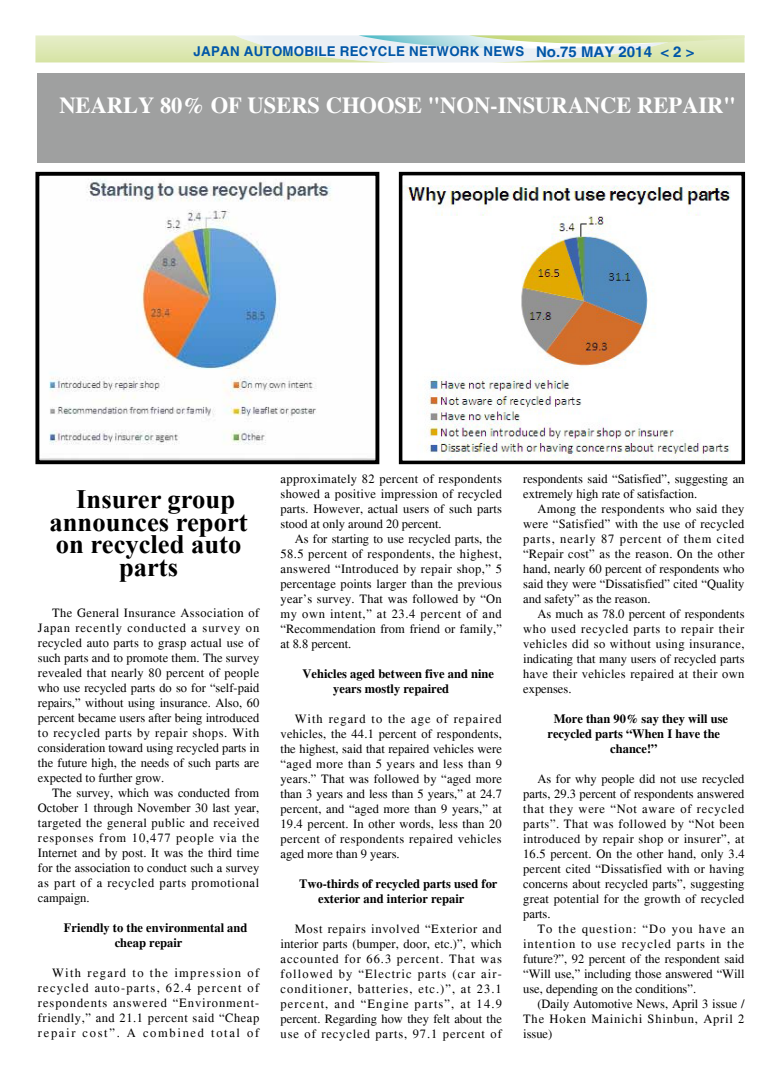
<style>
.page{position:relative;width:780px;height:1088px;background:#fff}
.page>*{position:absolute;margin:0;border:0;box-sizing:border-box;transform-origin:0 0}
.t1{font:700 26.62px/22.5px "Times New Roman";color:#000;text-align:center}
.t2{font:700 22.5px "Times";color:#fff}
.t3{font:700 13.5px "Helvetica";letter-spacing:.02em;color:#0056a7}
.t4{font:12.5px/15px "Times";color:#000;text-align:justify}
.t5{font:700 12.5px/15px "Times";color:#000}
.s1{font-size:14.75px}
</style>
<div class="page">
<div style="left:37px;top:73px;width:707px;height:90px;background:#9fa0a0"></div>
<svg style="left:35px;top:35px;width:709px;height:27px"></svg>
<img style="left:404px;top:185px;width:327px;height:274px">
<div style="left:399px;top:172px;width:346px;height:292px;border:4px solid #000"></div>
<img style="left:40px;top:179px;width:334px;height:280px">
<div style="left:35px;top:172px;width:344px;height:292px;border:4px solid #000"></div>
<p class="t3" style="left:193px;top:43px;width:502px">JAPAN AUTOMOBILE RECYCLE NETWORK NEWS <span class="s1">No.75 MAY 2014 &lt; 2 &gt;</span></p>
<h2 class="t2" style="left:59px;top:92px;width:33px">Near</h2>
<h2 class="t2" style="left:123px;top:92px;width:156px">ly 80% of users</h2>
<h2 class="t2" style="left:326px;top:92px;width:34px">choose</h2>
<h2 class="t2" style="left:427px;top:92px;width:30px">"non</h2>
<h2 class="t2" style="left:490px;top:92px;width:79px">-insuran</h2>
<h2 class="t2" style="left:600px;top:92px;width:53px">ce repair</h2>
<h2 class="t2" style="left:723px;top:92px;width:14px">"</h2>
<h1 class="t1" style="left:49px;top:488px;width:200px">Insurer group announces report on recycled auto parts</h1>
<p class="t4" style="left:38px;top:605px;width:223px;text-indent:14px">The General Insurance Association of Japan recently conducted a survey on recycled auto parts to grasp actual use of such parts and to promote them. The survey revealed that nearly 80 percent of people who use recycled parts do so for “self-paid repairs,” without using insurance. Also, 60 percent became users after being introduced to recycled parts by repair shops. With consideration toward using recycled parts in the future high, the needs of such parts are expected to further grow.</p>
<p class="t4" style="left:38px;top:785px;width:223px;text-indent:14px">The survey, which was conducted from October 1 through November 30 last year, targeted the general public and received responses from 10,477 people via the Internet and by post. It was the third time for the association to conduct such a survey as part of a recycled parts promotional campaign.</p>
<p class="t5" style="left:115px;top:920px;width:134px;text-indent:-51px">Friendly to the environmental and cheap repair</p>
<p class="t4" style="left:38px;top:965px;width:223px;text-indent:14px">With regard to the impression of recycled auto-parts, 62.4 percent of respondents answered “Environment&shy;friendly,” and 21.1 percent said “Cheap repair cost”. A combined total of</p>
<p class="t4" style="left:280px;top:471px;width:223px">approximately 82 percent of respondents showed a positive impression of recycled parts. However, actual users of such parts stood at only around 20 percent.</p>
<p class="t4" style="left:280px;top:531px;width:223px;text-indent:14px">As for starting to use recycled parts, the 58.5 percent of respondents, the highest, answered “Introduced by repair shop,” 5 percentage points larger than the previous year’s survey. That was followed by “On my own intent,” at 23.4 percent of and “Recommendation from friend or family,” at 8.8 percent.</p>
<p class="t5" style="left:333px;top:666px;width:162px;text-indent:-31px">Vehicles aged between five and nine years mostly repaired</p>
<p class="t4" style="left:280px;top:711px;width:223px;text-indent:14px">With regard to the age of repaired vehicles, the 44.1 percent of respondents, the highest, said that repaired vehicles were “aged more than 5 years and less than 9 years.” That was followed by “aged more than 3 years and less than 5 years,” at 24.7 percent, and “aged more than 9 years,” at 19.4 percent. In other words, less than 20 percent of respondents repaired vehicles aged more than 9 years.</p>
<p class="t5" style="left:318px;top:876px;width:181px;text-indent:-19px">Two-thirds of recycled parts used for exterior and interior repair</p>
<p class="t4" style="left:280px;top:921px;width:223px;text-indent:14px">Most repairs involved “Exterior and interior parts (bumper, door, etc.)”, which accounted for 66.3 percent. That was followed by “Electric parts (car air&shy;conditioner, batteries, etc.)”, at 23.1 percent, and “Engine parts”, at 14.9 percent. Regarding how they felt about the use of recycled parts, 97.1 percent of</p>
<p class="t4" style="left:523px;top:471px;width:223px">respondents said “Satisfied”, suggesting an extremely high rate of satisfaction.</p>
<p class="t4" style="left:523px;top:501px;width:223px;text-indent:14px">Among the respondents who said they were “Satisfied” with the use of recycled parts, nearly 87 percent of them cited “Repair cost” as the reason. On the other hand, nearly 60 percent of respondents who said they were “Dissatisfied” cited “Quality and safety” as the reason.</p>
<p class="t4" style="left:523px;top:606px;width:223px;text-indent:14px">As much as 78.0 percent of respondents who used recycled parts to repair their vehicles did so without using insurance, indicating that many users of recycled parts have their vehicles repaired at their own expenses.</p>
<p class="t5" style="left:553px;top:711px;width:176px">More than 90% say they will use</p>
<p class="t5" style="left:547px;top:726px;width:174px">recycled parts “When I have the</p>
<p class="t5" style="left:610px;top:741px;width:49px">chance!”</p>
<p class="t4" style="left:523px;top:771px;width:223px;text-indent:14px">As for why people did not use recycled parts, 29.3 percent of respondents answered that they were “Not aware of recycled parts”. That was followed by “Not been introduced by repair shop or insurer”, at 16.5 percent. On the other hand, only 3.4 percent cited “Dissatisfied with or having concerns about recycled parts”, suggesting great potential for the growth of recycled parts.</p>
<p class="t4" style="left:523px;top:921px;width:223px;text-indent:14px">To the question: “Do you have an intention to use recycled parts in the future?”, 92 percent of the respondent said “Will use,” including those answered “Will use, depending on the conditions”.</p>
<p class="t4" style="left:523px;top:996px;width:223px;text-indent:14px">(Daily Automotive News, April 3 issue / The Hoken Mainichi Shinbun, April 2 issue)</p>
</div>
